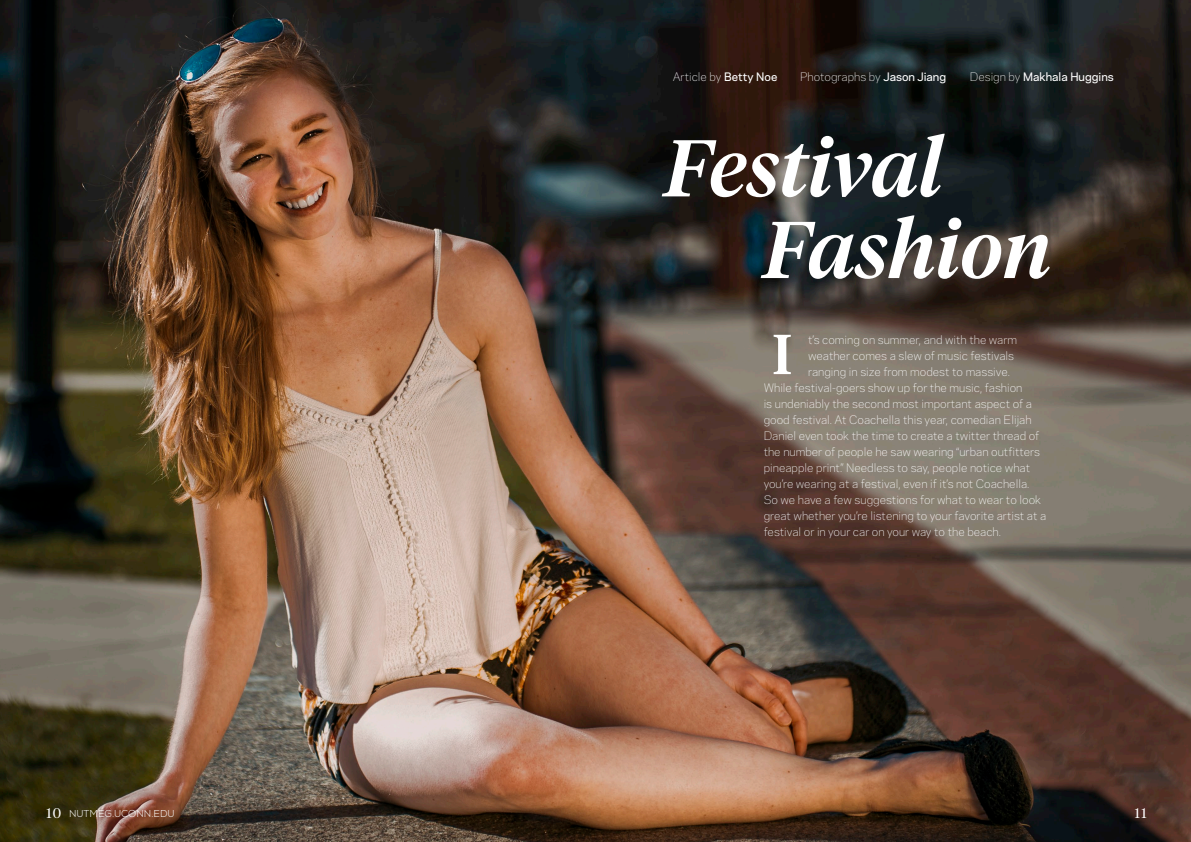
<style>
.page{position:relative;width:1191px;height:842px;background:#fff}
.page>*{position:absolute;margin:0;border:0;box-sizing:border-box;transform-origin:0 0}
.t1{font:italic 500 80px "Tiempos Headline";color:#fff}
.t2{font:500 56px "Tiempos Headline";color:#fff}
.t3{font:300 14px "Tiempos Headline";color:#fff}
.t4{font:300 11px "Galaxie Polaris";color:#fff}
.t5{font:500 11px "Galaxie Polaris";color:#fff}
.t6{font:300 10px "Nexa";color:#fff}
.s1{font-weight:500}
.s2{font-weight:300}
.s3{font-family:"Tiempos Headline";font-size:14px}
</style>
<div class="page">
<img style="left:0;top:0;width:1191px;height:842px">
<p class="t4" style="left:672px;top:68px;width:106px">Article by <span class="s1">Betty Noe</span></p>
<p class="t4" style="left:800px;top:68px;width:147px">Photographs by <span class="s1">Jason Jiang</span></p>
<p class="t5" style="left:970px;top:68px;width:145px"><span class="s2">Design by</span> Makhala Huggins</p>
<h1 class="t1" style="left:663px;top:113px;width:280px">Festival</h1>
<h1 class="t1" style="left:762px;top:195px;width:290px">Fashion</h1>
<h2 class="t2" style="left:772px;top:316px;width:22px">I</h2>
<p class="t4" style="left:808px;top:331px;width:210px">t’s coming on summer, and with the warm</p>
<p class="t4" style="left:808px;top:347px;width:207px">weather comes a slew of music festivals</p>
<p class="t4" style="left:808px;top:363px;width:203px">ranging in size from modest to massive.</p>
<p class="t4" style="left:763px;top:379px;width:260px">While festival-goers show up for the music, fashion</p>
<p class="t4" style="left:763px;top:395px;width:270px">is undeniably the second most important aspect of a</p>
<p class="t4" style="left:763px;top:411px;width:269px">good festival. At Coachella this year, comedian Elijah</p>
<p class="t4" style="left:763px;top:427px;width:277px">Daniel even took the time to create a twitter thread of</p>
<p class="t4" style="left:763px;top:443px;width:278px">the number of people he saw wearing “urban outfitters</p>
<p class="t4" style="left:763px;top:459px;width:268px">pineapple print.” Needless to say, people notice what</p>
<p class="t4" style="left:763px;top:475px;width:267px">you’re wearing at a festival, even if it’s not Coachella.</p>
<p class="t4" style="left:763px;top:491px;width:279px">So we have a few suggestions for what to wear to look</p>
<p class="t4" style="left:763px;top:507px;width:284px">great whether you’re listening to your favorite artist at a</p>
<p class="t4" style="left:763px;top:523px;width:239px">festival or in your car on your way to the beach.</p>
<p class="t6" style="left:46px;top:807px;width:130px"><span class="s3">10</span> NUTMEG.UCONN.EDU</p>
<p class="t3" style="left:1134px;top:803px;width:13px">11</p>
</div>
